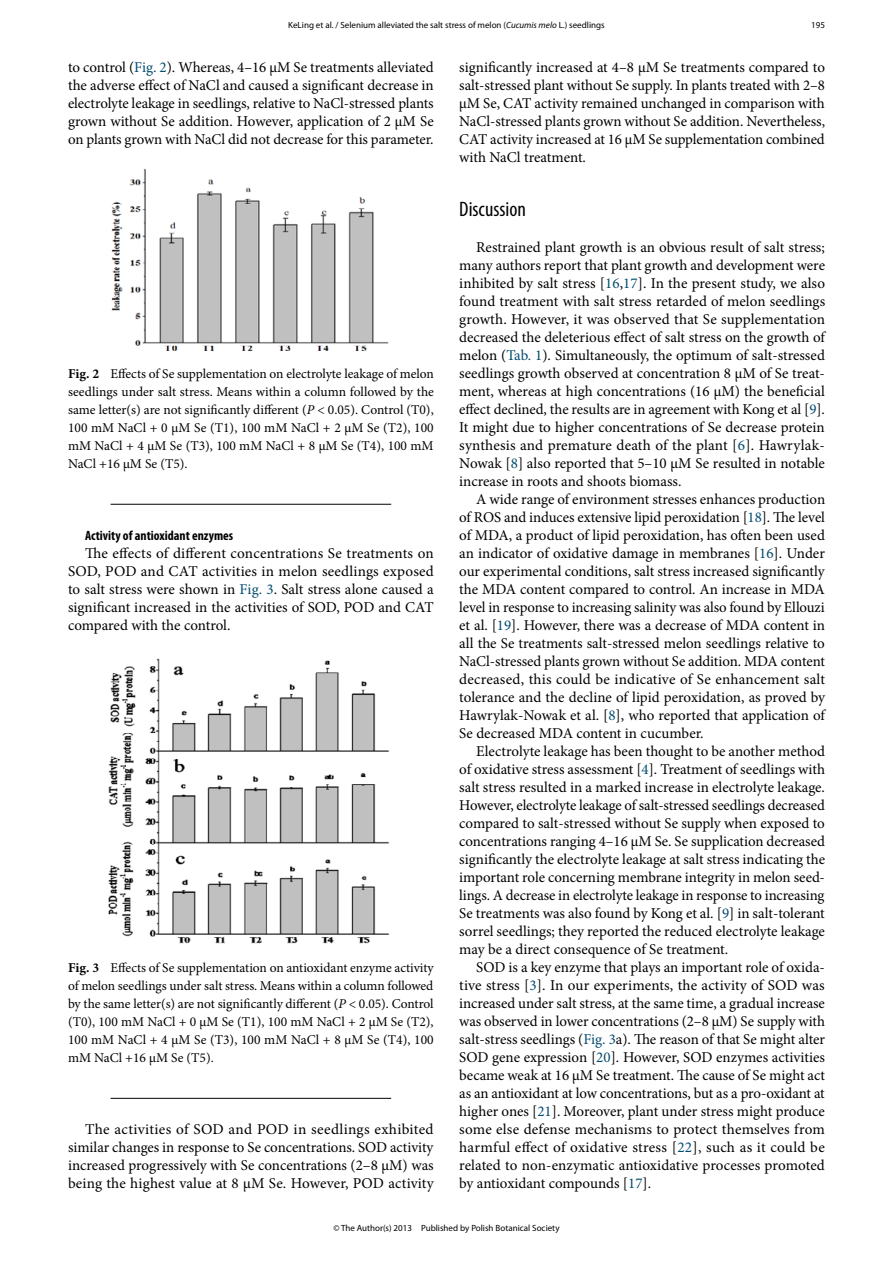
<style>
.page{position:relative;width:893px;height:1263px;background:#fff}
.page>*{position:absolute;margin:0;border:0;box-sizing:border-box;transform-origin:0 0}
.Heading_1{font:condensed 21px "Myriad Pro";color:#000}
.Body_text{font:15px/18px "Minion Pro";color:#000;text-align:justify}
.t1{font:13.5px/18px "Minion Pro";color:#000;text-align:justify}
.Heading_2{font:700 condensed 13.5px "Myriad Pro";color:#000}
.Page_number_-_align{font:9px "Myriad Pro";color:#000}
.s1{font-style:italic}
.s2{color:#004b6f}
.s3{font-weight:700}
</style>
<div class="page">
<img style="left:111px;top:168px;width:278px;height:183px">
<hr style="left:111px;top:504px;width:280px;height:1px;background:#000">
<img style="left:108px;top:658px;width:282px;height:286px">
<hr style="left:111px;top:1098px;width:280px;height:1px;background:#000">
<p class="Page_number_-_align" style="left:288px;top:19px;width:318px">KeLing et al. / Selenium alleviated the salt stress of melon (<span class="s1">Cucumis melo</span> L.) seedlings</p>
<p class="Body_text" style="left:68px;top:58px;width:367px">to control (<span class="s2">Fig. 2</span>). Whereas, 4–16 μM Se treatments alleviated the adverse effect of NaCl and caused a significant decrease in electrolyte leakage in seedlings, relative to NaCl-stressed plants grown without Se addition. However, application of 2 μM Se on plants grown with NaCl did not decrease for this parameter.</p>
<p class="Page_number_-_align" style="left:811px;top:19px;width:15px">195</p>
<p class="Body_text" style="left:459px;top:58px;width:367px">significantly increased at 4–8 μM Se treatments compared to salt-stressed plant without Se supply. In plants treated with 2–8 μM Se, CAT activity remained unchanged in comparison with NaCl-stressed plants grown without Se addition. Nevertheless, CAT activity increased at 16 μM Se supplementation combined with NaCl treatment.</p>
<p class="Heading_1" style="left:459px;top:196px;width:68px">Discussion</p>
<p class="Body_text" style="left:459px;top:238px;width:367px;text-indent:17px">Restrained plant growth is an obvious result of salt stress; many authors report that plant growth and development were inhibited by salt stress [<span class="s2">16</span>,<span class="s2">17</span>]. In the present study, we also found treatment with salt stress retarded of melon seedlings growth. However, it was observed that Se supplementation decreased the deleterious effect of salt stress on the growth of melon (<span class="s2">Tab. 1</span>). Simultaneously, the optimum of salt-stressed seedlings growth observed at concentration 8 μM of Se treat&shy;ment, whereas at high concentrations (16 μM) the beneficial effect declined, the results are in agreement with Kong et al [<span class="s2">9</span>].<br>It might due to higher concentrations of Se decrease protein synthesis and premature death of the plant [<span class="s2">6</span>]. Hawrylak-Nowak [<span class="s2">8</span>] also reported that 5–10 μM Se resulted in notable increase in roots and shoots biomass.</p>
<p class="Body_text" style="left:459px;top:490px;width:367px;text-indent:17px">A wide range of environment stresses enhances production of ROS and induces extensive lipid peroxidation [<span class="s2">18</span>]. The level of MDA, a product of lipid peroxidation, has often been used an indicator of oxidative damage in membranes [<span class="s2">16</span>]. Under our experimental conditions, salt stress increased significantly the MDA content compared to control. An increase in MDA level in response to increasing salinity was also found by Ellouzi et al. [<span class="s2">19</span>]. However, there was a decrease of MDA content in all the Se treatments salt-stressed melon seedlings relative to NaCl-stressed plants grown without Se addition. MDA content decreased, this could be indicative of Se enhancement salt tolerance and the decline of lipid peroxidation, as proved by Hawrylak-Nowak et al. [<span class="s2">8</span>], who reported that application of Se decreased MDA content in cucumber.</p>
<p class="Body_text" style="left:459px;top:742px;width:367px;text-indent:17px">Electrolyte leakage has been thought to be another method of oxidative stress assessment [<span class="s2">4</span>]. Treatment of seedlings with salt stress resulted in a marked increase in electrolyte leakage.<br>However, electrolyte leakage of salt-stressed seedlings decreased compared to salt-stressed without Se supply when exposed to concentrations ranging 4–16 μM Se. Se supplication decreased significantly the electrolyte leakage at salt stress indicating the important role concerning membrane integrity in melon seed&shy;lings. A decrease in electrolyte leakage in response to increasing Se treatments was also found by Kong et al. [<span class="s2">9</span>] in salt-tolerant sorrel seedlings; they reported the reduced electrolyte leakage may be a direct consequence of Se treatment.</p>
<p class="Body_text" style="left:459px;top:958px;width:367px;text-indent:17px">SOD is a key enzyme that plays an important role of oxida&shy;tive stress [<span class="s2">3</span>]. In our experiments, the activity of SOD was increased under salt stress, at the same time, a gradual increase was observed in lower concentrations (2–8 μM) Se supply with salt-stress seedlings (<span class="s2">Fig. 3</span>a). The reason of that Se might alter SOD gene expression [<span class="s2">20</span>]. However, SOD enzymes activities became weak at 16 μM Se treatment. The cause of Se might act as an antioxidant at low concentrations, but as a pro-oxidant at higher ones [<span class="s2">21</span>]. Moreover, plant under stress might produce some else defense mechanisms to protect themselves from harmful effect of oxidative stress [<span class="s2">22</span>], such as it could be related to non-enzymatic antioxidative processes promoted by antioxidant compounds [<span class="s2">17</span>].</p>
<p class="t1" style="left:68px;top:365px;width:367px"><span class="s3">Fig. 2</span> Effects of Se supplementation on electrolyte leakage of melon seedlings under salt stress. Means within a column followed by the same letter(s) are not significantly different (<span class="s1">P</span> &lt; 0.05). Control (T0), 100 mM NaCl + 0 μM Se (T1), 100 mM NaCl + 2 μM Se (T2), 100 mM NaCl + 4 μM Se (T3), 100 mM NaCl + 8 μM Se (T4), 100 mM NaCl +16 μM Se (T5).</p>
<p class="Heading_2" style="left:85px;top:527px;width:150px">Activity of antioxidant enzymes</p>
<p class="Body_text" style="left:68px;top:544px;width:367px;text-indent:17px">The effects of different concentrations Se treatments on SOD, POD and CAT activities in melon seedlings exposed to salt stress were shown in <span class="s2">Fig. 3</span>. Salt stress alone caused a significant increased in the activities of SOD, POD and CAT compared with the control.</p>
<p class="t1" style="left:68px;top:959px;width:367px"><span class="s3">Fig. 3</span> Effects of Se supplementation on antioxidant enzyme activity of melon seedlings under salt stress. Means within a column followed by the same letter(s) are not significantly different (<span class="s1">P</span> &lt; 0.05). Control (T0), 100 mM NaCl + 0 μM Se (T1), 100 mM NaCl + 2 μM Se (T2), 100 mM NaCl + 4 μM Se (T3), 100 mM NaCl + 8 μM Se (T4), 100 mM NaCl +16 μM Se (T5).</p>
<p class="Body_text" style="left:68px;top:1120px;width:367px;text-indent:17px">The activities of SOD and POD in seedlings exhibited similar changes in response to Se concentrations. SOD activity increased progressively with Se concentrations (2–8 μM) was being the highest value at 8 μM Se. However, POD activity</p>
<p class="Page_number_-_align" style="left:333px;top:1223px;width:228px">© The Author(s) 2013 Published by Polish Botanical Society</p>
</div>
